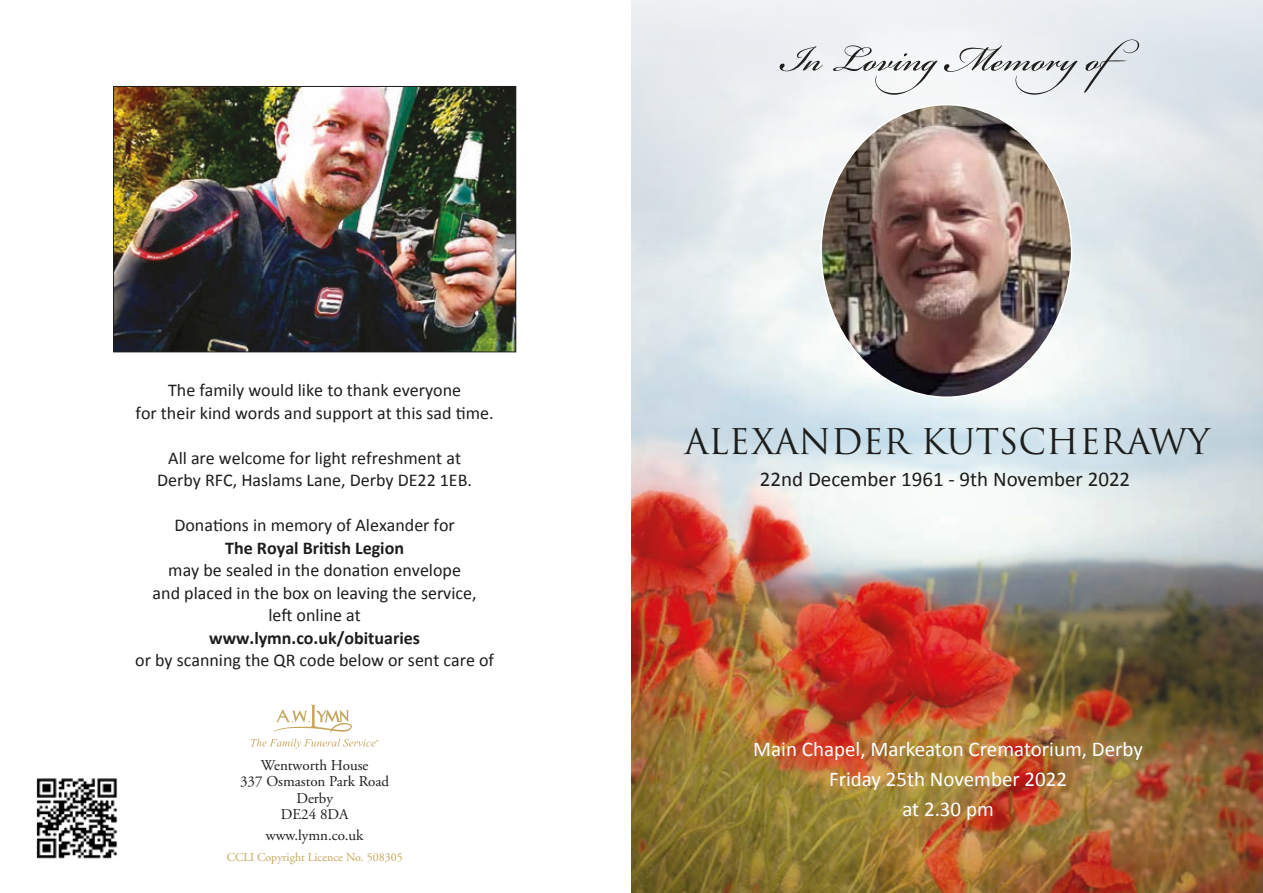
<style>
.page{position:relative;width:1263px;height:893px;background:#fff}
.page>*{position:absolute;margin:0;border:0;box-sizing:border-box;transform-origin:0 0}
.t1{font:55.5px "Bickham Script Pro";color:#1d1d1b}
.t2{font:34.5px "Trajan Pro";color:#1d1d1b}
.t3{font:21px/30px "Calibri";color:#fff;text-align:center}
.t4{font:21px "Calibri";color:#1d1d1b}
.t5{font:18px/22.5px "Calibri";color:#1d1d1b;text-align:center}
.t6{font:700 18px "Calibri";color:#1d1d1b}
.t7{font:15px/16.5px "Adobe Garamond Pro";color:#1d1d1b;text-align:center}
.t8{font:12px "Adobe Garamond Pro";color:#c6a65b}
</style>
<div class="page">
<img style="left:631px;top:0;width:632px;height:893px">
<img style="left:821px;top:105px;width:250px;height:292px">
<svg style="left:251px;top:705px;width:127px;height:44px"></svg>
<img style="left:36px;top:778px;width:82px;height:81px">
<img style="left:115px;top:88px;width:399px;height:262px">
<div style="left:113px;top:86px;width:403px;height:266px;border:1px solid #1d1d1b"></div>
<p class="t5" style="left:136px;top:379px;width:360px">The family would like to thank everyone<br>for their kind words and support at this sad time.</p>
<p class="t5" style="left:157px;top:446px;width:316px">All are welcome for light refreshment at<br>Derby RFC, Haslams Lane, Derby DE22 1EB.</p>
<p class="t5" style="left:174px;top:514px;width:282px">Donations in memory of Alexander for</p>
<p class="t6" style="left:225px;top:536px;width:180px">The Royal British Legion</p>
<p class="t5" style="left:153px;top:559px;width:325px">may be sealed in the donation envelope and placed in the box on leaving the service, left online at</p>
<p class="t6" style="left:209px;top:626px;width:212px">www.lymn.co.uk/obituaries</p>
<p class="t5" style="left:135px;top:649px;width:360px">or by scanning the QR code below or sent care of</p>
<p class="t7" style="left:240px;top:757px;width:151px">Wentworth House<br>337 Osmaston Park Road<br>Derby<br>DE24 8DA</p>
<p class="t7" style="left:266px;top:827px;width:99px">www.lymn.co.uk</p>
<p class="t8" style="left:227px;top:850px;width:178px">CCLI Copyright Licence No. 508305</p>
<h1 class="t1" style="left:781px;top:19px;width:376px">In LovingMemoryof</h1>
<h2 class="t2" style="left:684px;top:420px;width:527px">ALEXANDER KUTSCHERAWY</h2>
<p class="t4" style="left:760px;top:466px;width:372px">22nd December 1961 - 9th November 2022</p>
<p class="t3" style="left:753px;top:734px;width:391px">Main Chapel, Markeaton Crematorium, Derby<br>Friday 25th November 2022<br>at 2.30 pm</p>
</div>
